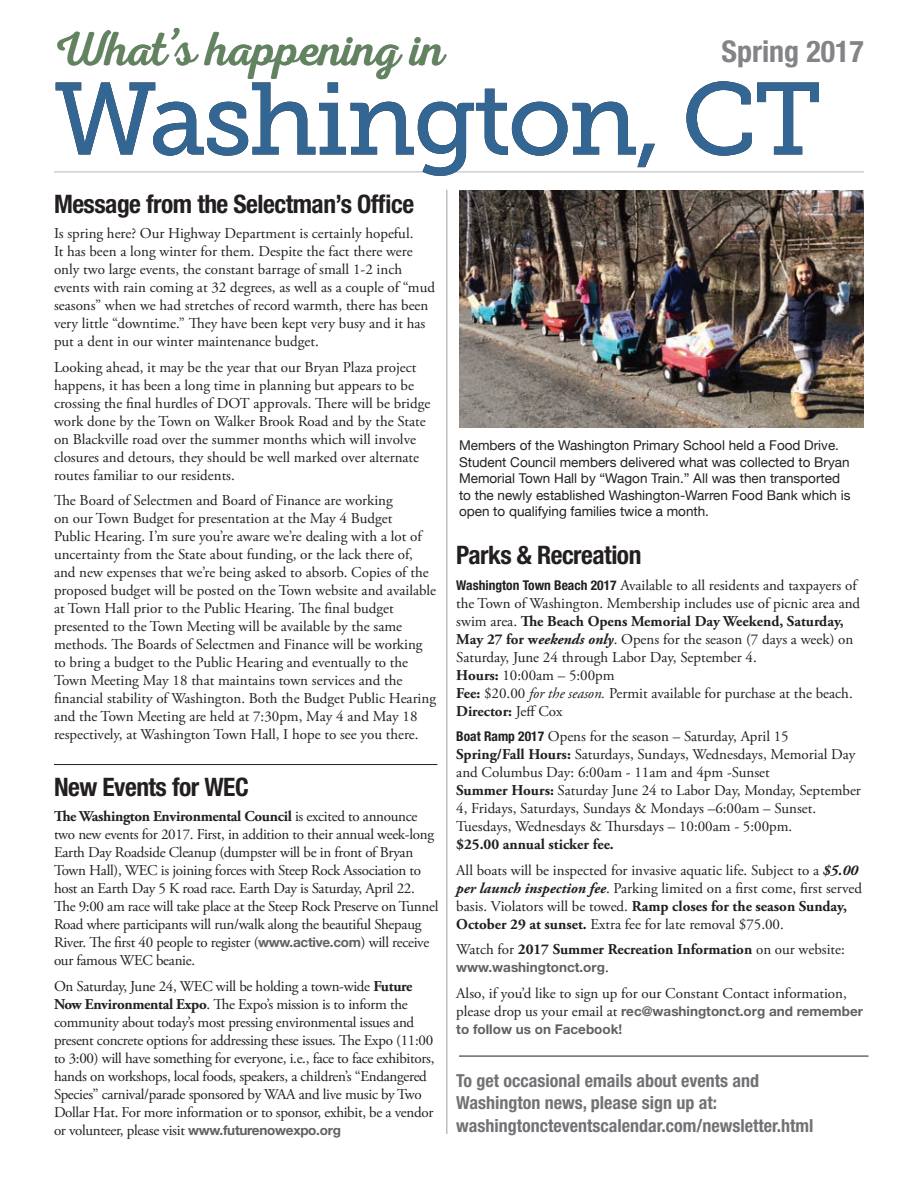
<style>
.page{position:relative;width:918px;height:1188px;background:#fff}
.page>*{position:absolute;margin:0;border:0;box-sizing:border-box;transform-origin:0 0}
.t1{font:102px "Museo Slab 500";letter-spacing:-.03em;color:#346694}
.t2{font:48px "Nexa Rust Script R 00";color:#61845f}
.t3{font:700 condensed 30px "Helvetica Neue";color:#828487}
.t4{font:700 condensed 25.5px "Helvetica Neue";letter-spacing:-.02em;color:#231f20}
.t5{font:700 condensed 18px/22.5px "Helvetica Neue";color:#717275}
.t6{font:15px/18px "Adobe Garamond Pro";color:#231f20}
.t7{font:15px/18px "Adobe Garamond Pro";letter-spacing:-.02em;color:#231f20}
.t8{font:700 15px "Adobe Garamond Pro";color:#231f20}
.t9{font:13.5px/16.5px "Helvetica Neue";color:#231f20}
.t10{font:700 13.5px/18px "Helvetica Neue LT";color:#616164}
.s1{font-weight:700}
.s2{font-family:"Helvetica Neue LT";font-weight:700;font-size:13.5px;color:#616164}
.s3{font-family:"Helvetica Neue";font-weight:700;font-stretch:condensed;font-size:13.5px}
.s4{font-weight:700;font-style:italic}
.s5{font-style:italic}
.s6{font-weight:400}
.s7{font-family:"Adobe Garamond Pro";font-weight:400;font-size:15px;color:#231f20}
</style>
<div class="page">
<hr style="left:54px;top:172px;width:810px;height:1px;background:#b8b9bc">
<img style="left:459px;top:191px;width:405px;height:237px">
<hr style="left:459px;top:1056px;width:409px;height:1px;background:#231f20">
<hr style="left:54px;top:764px;width:383px;height:1px;background:#231f20">
<hr style="left:446px;top:190px;width:1px;height:944px;background:#9d9fa2">
<h2 class="t2" style="left:54px;top:21px;width:392px">What’s happening in</h2>
<h3 class="t3" style="left:721px;top:33px;width:144px">Spring 2017</h3>
<h1 class="t1" style="left:54px;top:62px;width:769px">Washington, CT</h1>
<h3 class="t4" style="left:54px;top:188px;width:362px">Message from the Selectman’s Office</h3>
<p class="t6" style="left:54px;top:225px;width:383px">Is spring here? Our Highway Department is certainly hopeful.<br>It has been a long winter for them. Despite the fact there were only two large events, the constant barrage of small 1-2 inch events with rain coming at 32 degrees, as well as a couple of “mud seasons” when we had stretches of record warmth, there has been very little “downtime.” They have been kept very busy and it has put a dent in our winter maintenance budget.</p>
<p class="t6" style="left:54px;top:359px;width:378px">Looking ahead, it may be the year that our Bryan Plaza project happens, it has been a long time in planning but appears to be crossing the final hurdles of DOT approvals. There will be bridge work done by the Town on Walker Brook Road and by the State on Blackville road over the summer months which will involve closures and detours, they should be well marked over alternate routes familiar to our residents.</p>
<p class="t6" style="left:54px;top:492px;width:384px">The Board of Selectmen and Board of Finance are working<br>on our Town Budget for presentation at the May 4 Budget<br>Public Hearing. I’m sure you’re aware we’re dealing with a lot of uncertainty from the State about funding, or the lack there of, and new expenses that we’re being asked to absorb. Copies of the proposed budget will be posted on the Town website and available at Town Hall prior to the Public Hearing. The final budget presented to the Town Meeting will be available by the same methods. The Boards of Selectmen and Finance will be working to bring a budget to the Public Hearing and eventually to the Town Meeting May 18 that maintains town services and the financial stability of Washington. Both the Budget Public Hearing and the Town Meeting are held at 7:30pm, May 4 and May 18 respectively, at Washington Town Hall, I hope to see you there.</p>
<h3 class="t4" style="left:54px;top:771px;width:196px">New Events for WEC</h3>
<p class="t7" style="left:54px;top:808px;width:386px"><span class="s1">The Washington Environmental Council</span> is excited to announce two new events for 2017. First, in addition to their annual week-long Earth Day Roadside Cleanup (dumpster will be in front of Bryan Town Hall), WEC is joining forces with Steep Rock Association to host an Earth Day 5 K road race. Earth Day is Saturday, April 22.<br>The 9:00 am race will take place at the Steep Rock Preserve on Tunnel Road where participants will run/walk along the beautiful Shepaug River. The first 40 people to register (<span class="s2">www.active.com</span>) will receive our famous WEC beanie.</p>
<p class="t7" style="left:54px;top:977px;width:382px">On Saturday, June 24, WEC will be holding a town-wide <span class="s1">Future Now Environmental Expo</span>. The Expo’s mission is to inform the community about today’s most pressing environmental issues and present concrete options for addressing these issues. The Expo (11:00 to 3:00) will have something for everyone, i.e., face to face exhibitors, hands on workshops, local foods, speakers, a children’s “Endangered Species” carnival/parade sponsored by WAA and live music by Two Dollar Hat. For more information or to sponsor, exhibit, be a vendor or volunteer, please visit <span class="s2">www.futurenowexpo.org</span></p>
<p class="t9" style="left:459px;top:438px;width:393px">Members of the Washington Primary School held a Food Drive.<br>Student Council members delivered what was collected to Bryan Memorial Town Hall by “Wagon Train.” All was then transported to the newly established Washington-Warren Food Bank which is open to qualifying families twice a month.</p>
<h3 class="t4" style="left:456px;top:540px;width:187px">Parks &amp; Recreation</h3>
<p class="t6" style="left:456px;top:576px;width:405px"><span class="s3">Washington Town Beach 2017</span> Available to all residents and taxpayers of the Town of Washington. Membership includes use of picnic area and swim area. <span class="s1">The Beach Opens Memorial Day Weekend, Saturday, May 27 for w</span><span class="s4">eekends only</span>. Opens for the season (7 days a week) on Saturday, June 24 through Labor Day, September 4.<br><span class="s1">Hours:</span> 10:00am – 5:00pm<br><span class="s1">Fee:</span> $20.00 <span class="s5">for the season.</span> Permit available for purchase at the beach.<br><span class="s1">Director:</span> Jeff Cox</p>
<p class="t6" style="left:456px;top:728px;width:406px"><span class="s3">Boat Ramp 2017</span> Opens for the season – Saturday, April 15<br><span class="s1">Spring/Fall Hours:</span> Saturdays, Sundays, Wednesdays, Memorial Day and Columbus Day: 6:00am - 11am and 4pm -Sunset<br><span class="s1">Summer Hours:</span> Saturday June 24 to Labor Day, Monday, September 4, Fridays, Saturdays, Sundays &amp; Mondays –6:00am – Sunset.<br>Tuesdays, Wednesdays &amp; Thursdays – 10:00am - 5:00pm.</p>
<p class="t6" style="left:456px;top:832px;width:403px;line-height:25.5px"><span class="s1">$25.00 annual sticker fee.<br></span>All boats will be inspected for invasive aquatic life. Subject to a <span class="s4">$5.00</span></p>
<p class="t6" style="left:456px;top:879px;width:407px"><span class="s4">per launch inspection fee</span>. Parking limited on a first come, first served basis. Violators will be towed. <span class="s1">Ramp closes for the season Sunday,<br>October 29 at sunset.</span> Extra fee for late removal $75.00.</p>
<p class="t8" style="left:456px;top:941px;width:390px"><span class="s6">Watch for</span> 2017 Summer Recreation Information <span class="s6">on our website:</span></p>
<p class="t10" style="left:456px;top:958px;width:154px">www.washingtonct.org<span class="s7">.</span></p>
<p class="t6" style="left:456px;top:984px;width:392px">Also, if you’d like to sign up for our Constant Contact information,</p>
<p class="t10" style="left:456px;top:1002px;width:408px"><span class="s7">please drop us your email at</span> rec@washingtonct.org and remember to follow us on Facebook!</p>
<p class="t5" style="left:456px;top:1069px;width:359px">To get occasional emails about events and<br>Washington news, please sign up at: washingtoncteventscalendar.com/newsletter.html</p>
</div>
